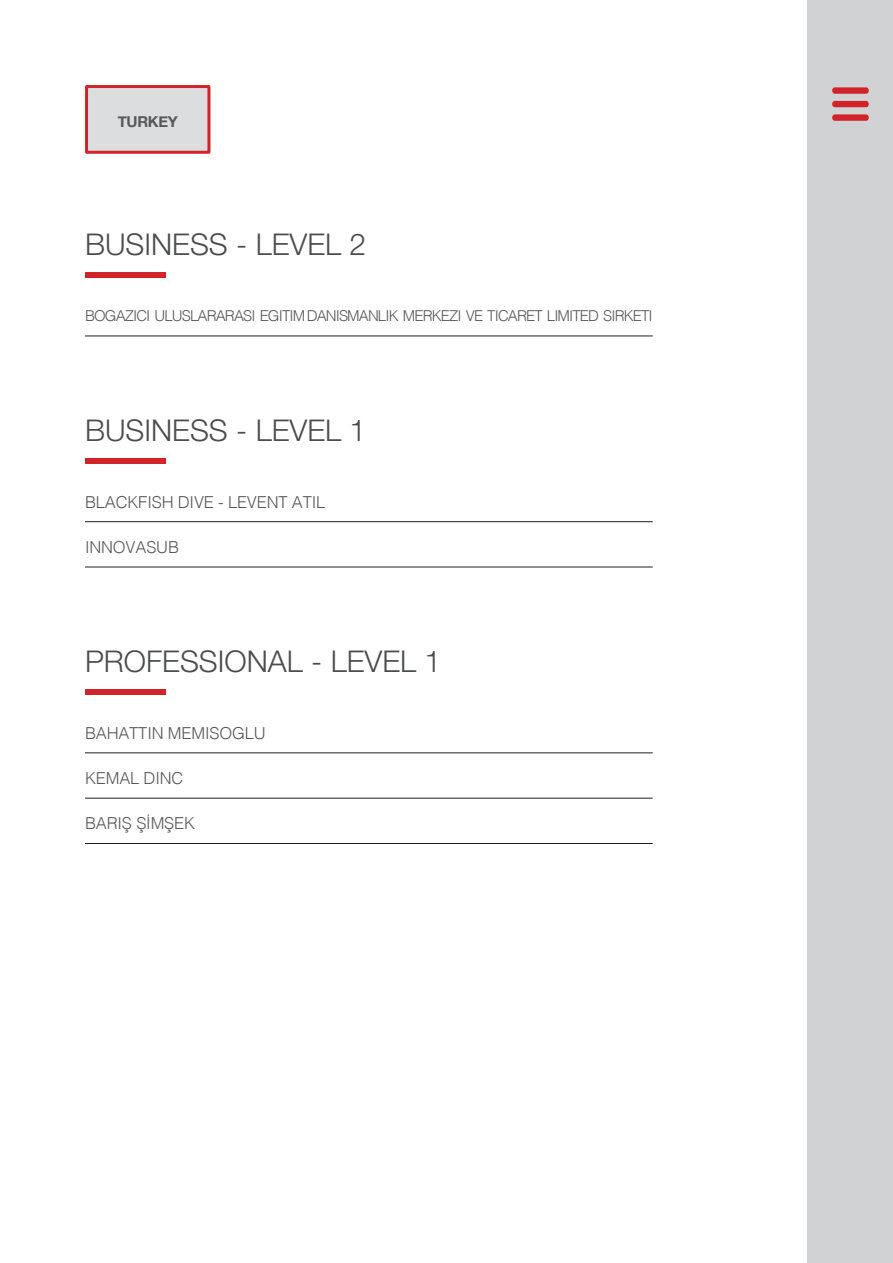
<style>
.page{position:relative;width:893px;height:1263px;background:#fff}
.page>*{position:absolute;margin:0;border:0;box-sizing:border-box;transform-origin:0 0}
.t1{font:300 30px "Helvetica Neue LT";color:#4b4c4d}
.t2{font:300 16.5px "Helvetica";letter-spacing:-.01em;color:#57585a}
.t3{font:300 15px "Helvetica";letter-spacing:-.06em;color:#57585a}
.t4{font:700 15px "Helvetica Neue";letter-spacing:-.02em;color:#57585a}
</style>
<div class="page">
<div style="left:85px;top:85px;width:125px;height:69px;background:#dcdddf;border:3px solid #d1232a"></div>
<div style="left:85px;top:273px;width:80px;height:5px;background:#d1232a"></div>
<div style="left:85px;top:458px;width:80px;height:5px;background:#d1232a"></div>
<div style="left:85px;top:689px;width:80px;height:6px;background:#d1232a"></div>
<hr style="left:85px;top:336px;width:568px;height:1px;background:#231f20">
<hr style="left:85px;top:521px;width:568px;height:1px;background:#231f20">
<hr style="left:85px;top:753px;width:568px;height:1px;background:#231f20">
<hr style="left:85px;top:567px;width:568px;height:1px;background:#231f20">
<hr style="left:85px;top:798px;width:568px;height:1px;background:#231f20">
<hr style="left:85px;top:843px;width:568px;height:1px;background:#231f20">
<div style="left:808px;top:0;width:85px;height:1263px;background:#d1d2d4"></div>
<div style="left:832px;top:87px;width:37px;height:7px;background:#d1232a;border-radius:3px"></div>
<div style="left:832px;top:101px;width:37px;height:6px;background:#d1232a;border-radius:3px"></div>
<div style="left:832px;top:114px;width:37px;height:7px;background:#d1232a;border-radius:3px"></div>
<p class="t4" style="left:118px;top:110px;width:62px">TURKEY</p>
<h1 class="t1" style="left:85px;top:226px;width:283px">BUSINESS - LEVEL 2</h1>
<p class="t3" style="left:85px;top:303px;width:569px">BOGAZICI ULUSLARARASI EGITIM DANISMANLIK MERKEZI VE TICARET LIMITED SIRKETI</p>
<h1 class="t1" style="left:85px;top:411px;width:283px">BUSINESS - LEVEL 1</h1>
<p class="t2" style="left:85px;top:488px;width:242px">BLACKFISH DIVE - LEVENT ATIL</p>
<p class="t2" style="left:85px;top:533px;width:96px">INNOVASUB</p>
<h1 class="t1" style="left:85px;top:643px;width:358px">PROFESSIONAL - LEVEL 1</h1>
<p class="t2" style="left:85px;top:719px;width:182px">BAHATTIN MEMISOGLU</p>
<p class="t2" style="left:85px;top:764px;width:100px">KEMAL DINC</p>
<p class="t2" style="left:85px;top:809px;width:112px">BARIŞ ŞİMŞEK</p>
</div>
